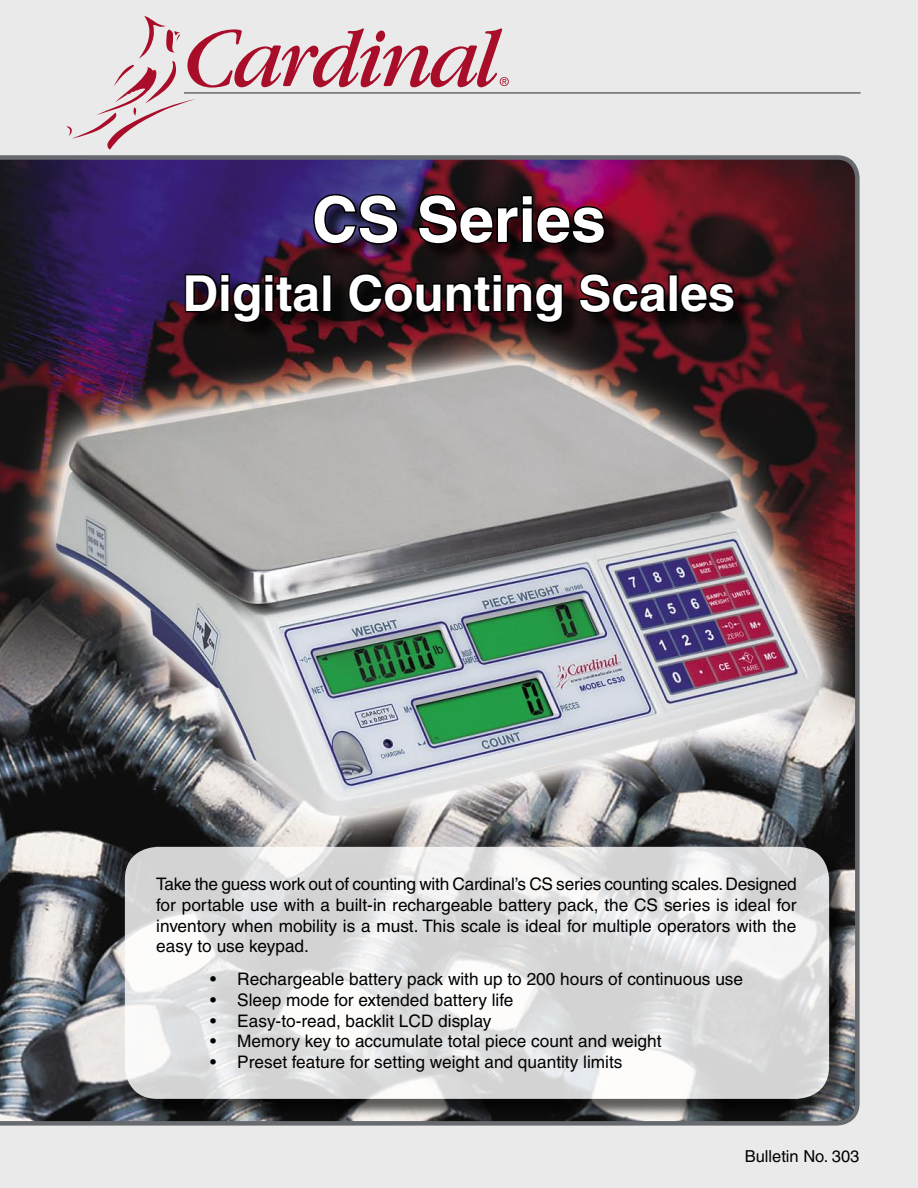
<style>
.page{position:relative;width:918px;height:1188px;background:#eaeaea}
.page>*{position:absolute;margin:0;border:0;box-sizing:border-box;transform-origin:0 0}
.t1{font:700 63px "Helvetica";color:#fff}
.t2{font:700 49.5px "Helvetica";color:#fff}
.t3{font:17.25px/20.7px "Helvetica";color:#000;text-align:justify}
.t4{font:16.5px "Helvetica";color:#000}
</style>
<div class="page">
<img style="left:0;top:153px;width:862px;height:970px">
<div style="left:126px;top:848px;width:723px;height:271px;background:#000;opacity:.75"></div>
<svg style="left:125px;top:847px;width:704px;height:252px"></svg>
<hr style="left:184px;top:92px;width:677px;height:2px;background:#676a6e">
<div style="left:185px;top:195px;width:570px;height:149px;background:#000;opacity:.75"></div>
<svg style="left:312px;top:192px;width:88px;height:54px;background:#261f44"></svg>
<svg style="left:416px;top:192px;width:191px;height:54px;background:#2d0913"></svg>
<svg style="left:183px;top:272px;width:139px;height:53px;background:#180914"></svg>
<div style="left:322px;top:274px;width:10px;height:38px;border:3px solid #000"></div>
<svg style="left:347px;top:271px;width:218px;height:54px;background:#22090d"></svg>
<svg style="left:577px;top:271px;width:91px;height:44px;background:#2b090e"></svg>
<div style="left:669px;top:274px;width:9px;height:38px;border:3px solid #000"></div>
<svg style="left:679px;top:281px;width:58px;height:34px;background:#1d0609"></svg>
<svg style="left:67px;top:16px;width:442px;height:133px;background:#e0cdd1"></svg>
<p class="t1" style="left:312px;top:181px;width:296px">CS Series</p>
<p class="t2" style="left:183px;top:263px;width:554px">Digital Counting Scales</p>
<p class="t3" style="left:156px;top:874px;width:642px">Take the guess work out of counting with Cardinal’s CS series counting scales. Designed for portable use with a built-in rechargeable battery pack, the CS series is ideal for inventory when mobility is a must. This scale is ideal for multiple operators with the easy to use keypad.</p>
<p class="t3" style="left:210px;top:969px;width:534px">• Rechargeable battery pack with up to 200 hours of continuous use</p>
<p class="t3" style="left:210px;top:989px;width:305px">• Sleep mode for extended battery life</p>
<p class="t3" style="left:210px;top:1010px;width:283px">• Easy-to-read, backlit LCD display</p>
<p class="t3" style="left:210px;top:1031px;width:453px">• Memory key to accumulate total piece count and weight</p>
<p class="t3" style="left:210px;top:1052px;width:414px">• Preset feature for setting weight and quantity limits</p>
<p class="t4" style="left:745px;top:1146px;width:116px">Bulletin No. 303</p>
</div>
